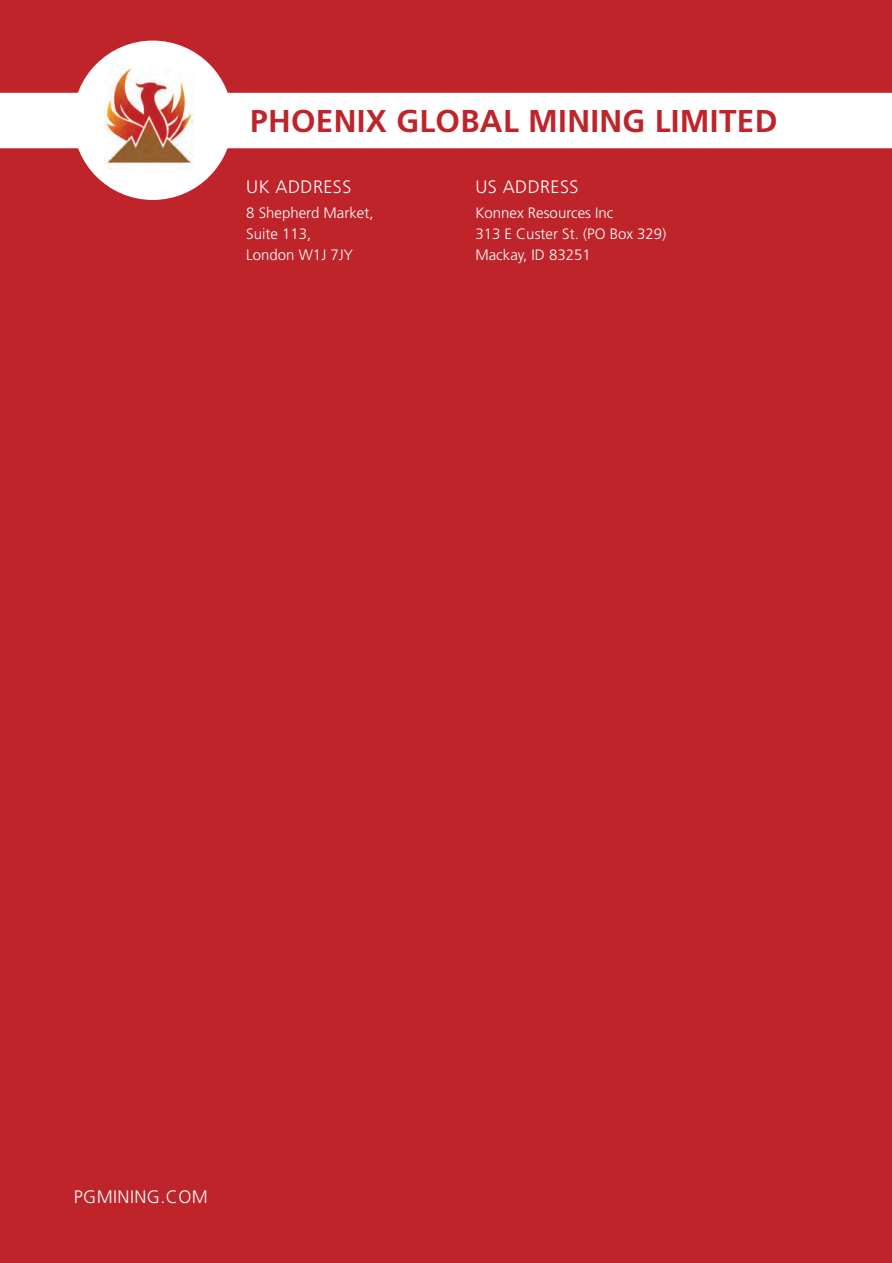
<style>
.page{position:relative;width:892px;height:1263px;background:#fff}
.page>*{position:absolute;margin:0;border:0;box-sizing:border-box;transform-origin:0 0}
.t1{font:700 31.5px "Frutiger";letter-spacing:.01em;color:#be242a}
.t2{font:300 18px "Frutiger";letter-spacing:.025em;color:#fff}
.t3{font:300 15px/21px "Frutiger";color:#fff}
</style>
<div class="page">
<div style="left:0;top:0;width:891px;height:1262px;background:#be242a"></div>
<div style="left:0;top:93px;width:891px;height:55px;background:#fff"></div>
<div style="left:73px;top:41px;width:159px;height:159px;background:#fff;border-radius:50%"></div>
<img style="left:104px;top:65px;width:89px;height:104px">
<h1 class="t1" style="left:250px;top:103px;width:528px">PHOENIX GLOBAL MINING LIMITED</h1>
<p class="t2" style="left:246px;top:176px;width:107px">UK ADDRESS</p>
<p class="t3" style="left:246px;top:202px;width:129px">8 Shepherd Market,<br>Suite 113,<br>London W1J 7JY</p>
<p class="t2" style="left:475px;top:176px;width:105px">US ADDRESS</p>
<p class="t3" style="left:475px;top:202px;width:192px">Konnex Resources Inc<br>313 E Custer St. (PO Box 329)<br>Mackay, ID 83251</p>
<p class="t2" style="left:74px;top:1186px;width:135px">PGMINING.COM</p>
</div>
